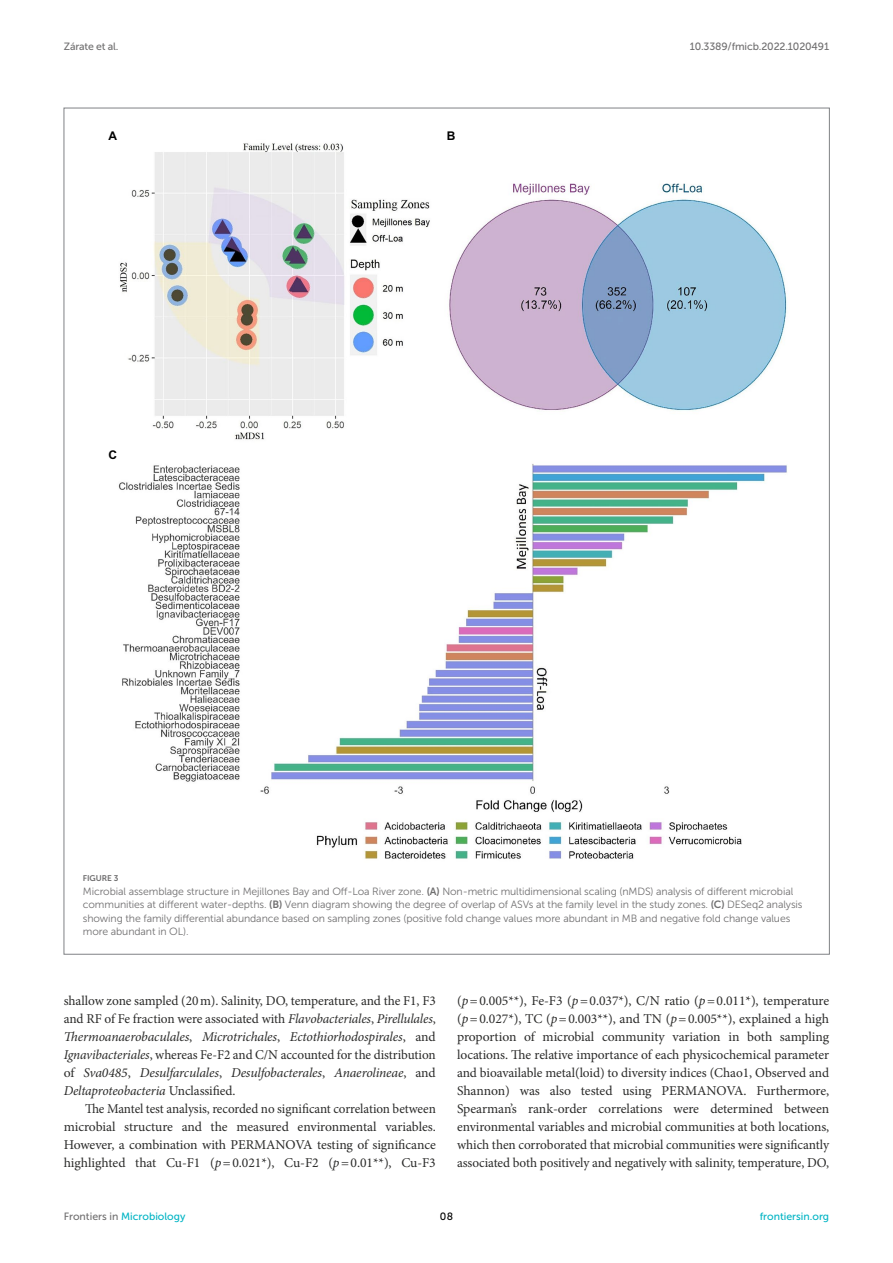
<style>
.page{position:relative;width:893px;height:1263px;background:#fff}
.page>*{position:absolute;margin:0;border:0;box-sizing:border-box;transform-origin:0 0}
.TEXT{font:13.5px/18px "Minion Pro";letter-spacing:-.005em;color:#2b2b2a;text-align:justify}
.TEXT-2{font:italic 13.5px/18px "Minion Pro";letter-spacing:-.015em;color:#2b2b2a;text-align:justify}
.t1{font:700 12px "Arial";color:#000}
.FIG_LEG{font:10.5px/13.5px "Museo Sans 300";letter-spacing:-.01em;color:#706f70}
.t2{font:10.5px "Museo Sans 500";color:#00b4c4}
.t3{font:10.5px "Museo Sans 500";letter-spacing:-.015em;color:#706f70}
.t4{font:10.5px "Museo Sans 500";color:#000}
.FIG_HD{font:8.25px "Museo Sans 700";letter-spacing:-.01em;color:#706f70}
.s1{font-family:"Museo Sans 700"}
.s2{font-style:normal}
.s3{font-style:italic}
.s4{color:#706f70}
</style>
<div class="page">
<img style="left:118px;top:143px;width:669px;height:716px">
<p class="t3" style="left:64px;top:41px;width:56px">Zárate et al.</p>
<p class="t3" style="left:690px;top:41px;width:141px">10.3389/fmicb.2022.1020491</p>
<p class="t1" style="left:109px;top:128px;width:10px">A</p>
<p class="t1" style="left:447px;top:128px;width:10px">B</p>
<p class="t1" style="left:109px;top:446px;width:10px">C</p>
<p class="FIG_HD" style="left:83px;top:874px;width:37px">FIGURE 3</p>
<p class="FIG_LEG" style="left:83px;top:884px;width:721px">Microbial assemblage structure in Mejillones Bay and Off-Loa River zone. <span class="s1">(A)</span> Non-metric multidimensional scaling (nMDS) analysis of different microbial communities at different water-depths. <span class="s1">(B)</span> Venn diagram showing the degree of overlap of ASVs at the family level in the study zones. <span class="s1">(C)</span> DESeq2 analysis showing the family differential abundance based on sampling zones (positive fold change values more abundant in MB and negative fold change values more abundant in OL).</p>
<p class="TEXT-2" style="left:64px;top:992px;width:374px"><span class="s2">shallow zone sampled (20m). Salinity, DO, temperature, and the F1, F3 and RF of Fe fraction were associated with</span> Flavobacteriales<span class="s2">,</span> Pirellulales<span class="s2">, </span>Thermoanaerobaculales<span class="s2">,</span> Microtrichales<span class="s2">,</span> Ectothiorhodospirales<span class="s2">, and </span>Ignavibacteriales<span class="s2">, whereas Fe-F2 and C/N accounted for the distribution of</span> Sva0485<span class="s2">,</span> Desulfarculales<span class="s2">,</span> Desulfobacterales<span class="s2">,</span> Anaerolineae<span class="s2">, and </span>Deltaproteobacteria <span class="s2">Unclassified.</span></p>
<p class="TEXT" style="left:64px;top:1100px;width:374px;text-indent:21px">The Mantel test analysis, recorded no significant correlation between microbial structure and the measured environmental variables.<br>However, a combination with PERMANOVA testing of significance highlighted that Cu-F1 (<span class="s3">p</span>=0.021*), Cu-F2 (<span class="s3">p</span>=0.01**), Cu-F3</p>
<p class="TEXT" style="left:457px;top:992px;width:374px">(<span class="s3">p</span>=0.005**), Fe-F3 (<span class="s3">p</span>=0.037*), C/N ratio (<span class="s3">p</span>=0.011*), temperature (<span class="s3">p</span>=0.027*), TC (<span class="s3">p</span>=0.003**), and TN (<span class="s3">p</span>=0.005**), explained a high proportion of microbial community variation in both sampling locations. The relative importance of each physicochemical parameter and bioavailable metal(loid) to diversity indices (Chao1, Observed and Shannon) was also tested using PERMANOVA. Furthermore, Spearman’s rank-order correlations were determined between environmental variables and microbial communities at both locations, which then corroborated that microbial communities were significantly associated both positively and negatively with salinity, temperature, DO,</p>
<p class="t2" style="left:64px;top:1211px;width:123px"><span class="s4">Frontiers in</span> Microbiology</p>
<p class="t4" style="left:440px;top:1211px;width:15px">08</p>
<p class="t2" style="left:760px;top:1211px;width:71px">frontiersin.org</p>
</div>
